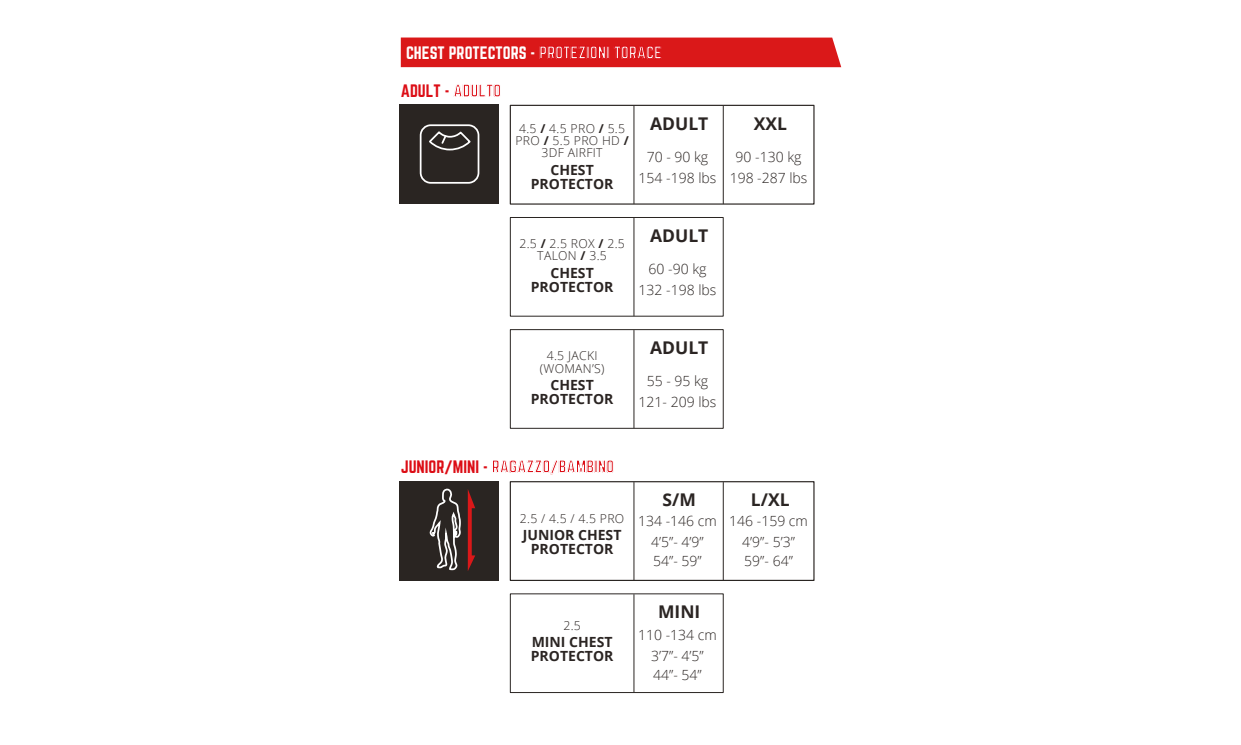
<style>
.page{position:relative;width:1241px;height:745px;background:#fff}
.page>*{position:absolute;margin:0;border:0;box-sizing:border-box;transform-origin:0 0}
.t1{font:700 17.5px "Open Sans";color:#2b2523}
.t2{font:15.75px "Norwester";color:#dc0d15}
.t3{font:15.75px "Norwester";color:#fff}
.t4{font:300 14px/21px "Open Sans";color:#2b2523;text-align:center}
.t5{font:700 14px/14px "Open Sans";color:#2b2523;text-align:center}
.t6{font:300 12.25px/12.2px "Open Sans";letter-spacing:.025em;color:#2b2523;text-align:center}
.s1{font-weight:700}
</style>
<div class="page">
<div style="left:509px;top:105px;width:305px;height:99px;border:1px solid #2a2522"></div>
<hr style="left:633px;top:106px;width:1px;height:97px;background:#2a2522">
<hr style="left:722px;top:106px;width:1px;height:97px;background:#2a2522">
<div style="left:399px;top:480px;width:100px;height:99px;background:#2a2522"></div>
<svg style="left:401px;top:37px;width:440px;height:30px;background:#db1d1f"></svg>
<svg style="left:428px;top:480px;width:34px;height:91px"></svg>
<svg style="left:468px;top:490px;width:7px;height:81px"></svg>
<div style="left:399px;top:104px;width:100px;height:100px;background:#2a2522"></div>
<div style="left:509px;top:481px;width:305px;height:99px;border:1px solid #2a2522"></div>
<hr style="left:633px;top:482px;width:1px;height:97px;background:#2a2522">
<hr style="left:722px;top:482px;width:1px;height:97px;background:#2a2522">
<div style="left:509px;top:329px;width:214px;height:99px;border:1px solid #2a2522"></div>
<hr style="left:633px;top:330px;width:1px;height:97px;background:#2a2522">
<hr style="left:633px;top:594px;width:1px;height:97px;background:#2a2522">
<div style="left:509px;top:217px;width:214px;height:99px;border:1px solid #2a2522"></div>
<hr style="left:633px;top:218px;width:1px;height:97px;background:#2a2522">
<div style="left:419px;top:124px;width:60px;height:59px;border:2px solid #fff;border-radius:10px"></div>
<svg style="left:429px;top:131px;width:42px;height:20px"></svg>
<p class="t3" style="left:406px;top:45px;width:257px">CHEST PROTECTORS - PROTEZIONI TORACE</p>
<p class="t2" style="left:401px;top:83px;width:102px">ADULT - ADULTO</p>
<p class="t1" style="left:650px;top:111px;width:60px">ADULT</p>
<p class="t4" style="left:638px;top:145px;width:79px">70 - 90 kg<br>154 -198 lbs</p>
<p class="t6" style="left:519px;top:121px;width:108px">4.5 <span class="s1">/</span> 4.5 PRO <span class="s1">/</span> 5.5</p>
<p class="t1" style="left:753px;top:111px;width:35px">XXL</p>
<p class="t6" style="left:515px;top:134px;width:115px">PRO <span class="s1">/</span> 5.5 PRO HD <span class="s1">/<br></span>3DF AIRFIT</p>
<p class="t5" style="left:530px;top:162px;width:84px">CHEST<br>PROTECTOR</p>
<p class="t4" style="left:729px;top:145px;width:79px">90 -130 kg<br>198 -287 lbs</p>
<p class="t6" style="left:519px;top:237px;width:107px">2.5 <span class="s1">/</span> 2.5 ROX <span class="s1">/</span> 2.5<br>TALON <span class="s1">/</span> 3.5</p>
<p class="t5" style="left:530px;top:265px;width:84px">CHEST<br>PROTECTOR</p>
<p class="t1" style="left:650px;top:223px;width:60px">ADULT</p>
<p class="t4" style="left:638px;top:257px;width:79px">60 -90 kg<br>132 -198 lbs</p>
<p class="t6" style="left:539px;top:349px;width:66px">4.5 JACKI (WOMAN’S)</p>
<p class="t5" style="left:530px;top:377px;width:84px">CHEST<br>PROTECTOR</p>
<p class="t1" style="left:650px;top:335px;width:60px">ADULT</p>
<p class="t4" style="left:638px;top:369px;width:79px">55 - 95 kg<br>121- 209 lbs</p>
<p class="t2" style="left:401px;top:458px;width:215px">JUNIOR/MINI - RAGAZZO/BAMBINO</p>
<p class="t6" style="left:520px;top:511px;width:106px">2.5 / 4.5 / 4.5 PRO</p>
<p class="t5" style="left:522px;top:527px;width:100px">JUNIOR CHEST<br>PROTECTOR</p>
<p class="t6" style="left:563px;top:618px;width:19px">2.5</p>
<p class="t5" style="left:530px;top:634px;width:84px;text-align:left">MINI CHEST<br>PROTECTOR</p>
<p class="t1" style="left:662px;top:487px;width:35px">S/M</p>
<p class="t4" style="left:638px;top:509px;width:80px">134 -146 cm<br>4’5”- 4’9”</p>
<p class="t4" style="left:653px;top:549px;width:50px">54”- 59”</p>
<p class="t1" style="left:750px;top:487px;width:40px">L/XL</p>
<p class="t4" style="left:729px;top:509px;width:80px">146 -159 cm<br>4’9”- 5’3”</p>
<p class="t4" style="left:744px;top:549px;width:50px">59”- 64”</p>
<p class="t1" style="left:658px;top:599px;width:44px">MINI</p>
<p class="t4" style="left:638px;top:623px;width:80px">110 -134 cm<br>3’7”- 4’5”</p>
<p class="t4" style="left:653px;top:663px;width:50px">44”- 54”</p>
</div>
